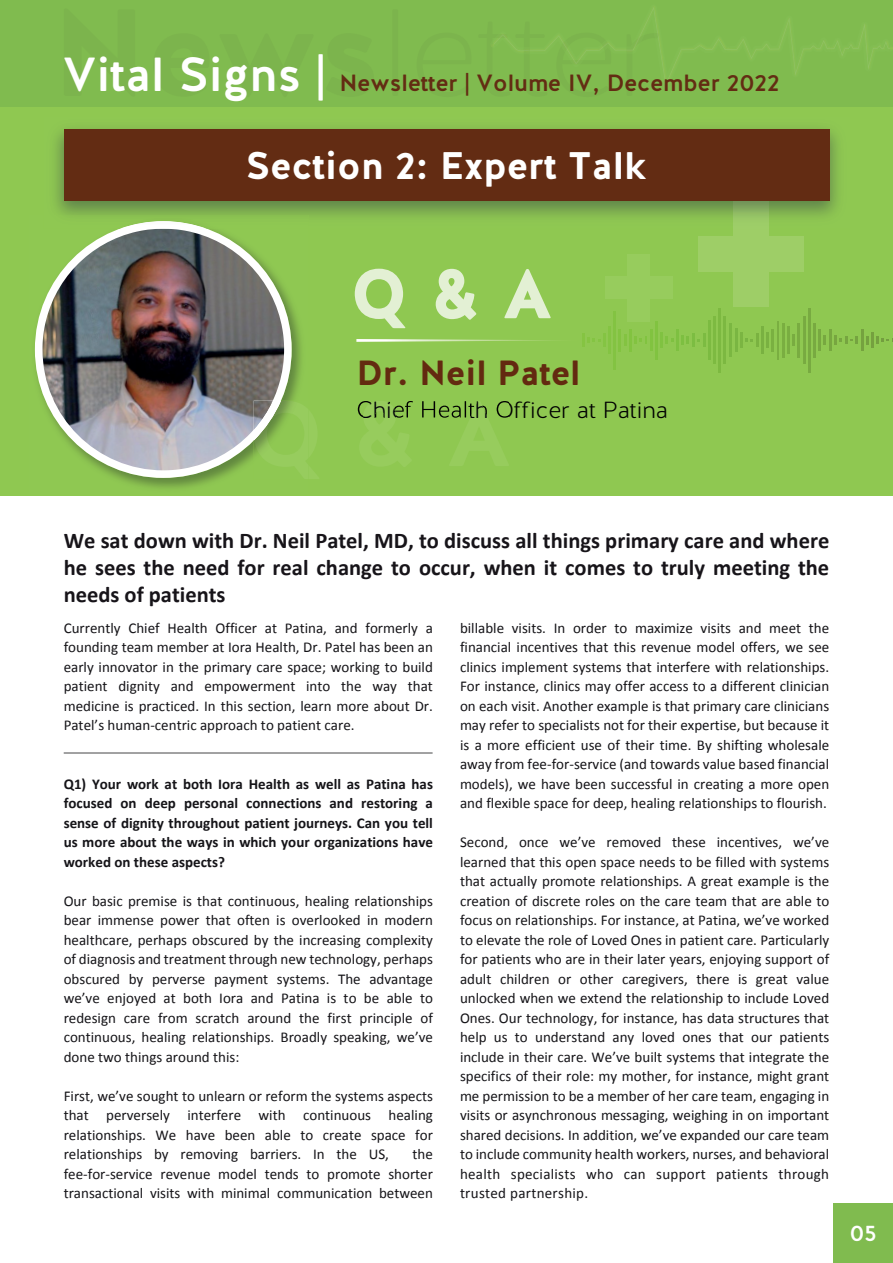
<style>
.page{position:relative;width:893px;height:1263px;background:#fff}
.page>*{position:absolute;margin:0;border:0;box-sizing:border-box;transform-origin:0 0}
.t1{font:900 69.6px "Halis R";color:#e3f0d4}
.t2{font:500 47.7px "Halis R";color:#fff}
.t3{font:700 38.4px "Halis R";color:#fff}
.t4{font:700 34.95px "Halis R";color:#632a10}
.t5{font:500 23.4px "Halis R";color:#632c13}
.t6{font:300 23.25px "Halis R";color:#000001}
.t7{font:700 22.5px/27px "Calibri";color:#171419;text-align:justify}
.t8{font:500 22.5px "Halis R";color:#fff}
.t9{font:15px/19.5px "Calibri";color:#151418;text-align:justify}
.t10{font:700 15px/19.5px "Calibri";color:#151418;text-align:justify}
</style>
<div class="page">
<div style="left:0;top:89px;width:893px;height:407px;background:#8fc851"></div>
<img style="left:34px;top:229px;width:267px;height:259px">
<img style="left:35px;top:221px;width:257px;height:257px;border-radius:50%">
<img style="left:43px;top:229px;width:119px;height:111px">
<img style="left:254px;top:401px;width:54px;height:78px">
<svg style="left:254px;top:401px;width:27px;height:40px"></svg>
<img style="left:254px;top:401px;width:19px;height:29px">
<svg style="left:358px;top:401px;width:151px;height:17px"></svg>
<div style="left:628px;top:277px;width:22px;height:22px;background:#97cc5d"></div>
<div style="left:605px;top:277px;width:23px;height:22px;background:#97cc5d"></div>
<div style="left:628px;top:299px;width:22px;height:23px;background:#97cc5d"></div>
<div style="left:650px;top:277px;width:23px;height:22px;background:#97cc5d"></div>
<svg style="left:628px;top:254px;width:22px;height:23px"></svg>
<div style="left:733px;top:236px;width:36px;height:36px;background:#9ece67"></div>
<div style="left:698px;top:236px;width:35px;height:36px;background:#9ece67"></div>
<div style="left:733px;top:272px;width:36px;height:35px;background:#9ece67"></div>
<div style="left:769px;top:236px;width:35px;height:36px;background:#9ece67"></div>
<svg style="left:733px;top:229px;width:36px;height:7px"></svg>
<svg style="left:356px;top:334px;width:249px;height:13px"></svg>
<hr style="left:608px;top:327px;width:2px;height:26px;background:#84c443">
<hr style="left:614px;top:311px;width:2px;height:58px;background:#83c342">
<hr style="left:619px;top:329px;width:2px;height:22px;background:#83c341">
<svg style="left:624px;top:334px;width:2px;height:12px"></svg>
<hr style="left:629px;top:329px;width:2px;height:22px;background:#82c340">
<svg style="left:635px;top:337px;width:12px;height:7px"></svg>
<hr style="left:650px;top:330px;width:2px;height:21px;background:#81c340">
<hr style="left:655px;top:321px;width:2px;height:38px;background:#81c340">
<svg style="left:661px;top:333px;width:12px;height:15px"></svg>
<hr style="left:708px;top:321px;width:2px;height:38px;background:#7cbb41">
<hr style="left:713px;top:317px;width:2px;height:46px;background:#7dba41">
<hr style="left:719px;top:308px;width:2px;height:64px;background:#7db941">
<hr style="left:724px;top:317px;width:2px;height:46px;background:#7cb841">
<hr style="left:729px;top:324px;width:2px;height:33px;background:#7bb742">
<hr style="left:676px;top:330px;width:2px;height:21px;background:#7ec041">
<svg style="left:681px;top:334px;width:24px;height:13px"></svg>
<hr style="left:735px;top:328px;width:2px;height:24px;background:#7ab642">
<svg style="left:792px;top:334px;width:2px;height:12px"></svg>
<svg style="left:740px;top:332px;width:18px;height:16px"></svg>
<hr style="left:761px;top:327px;width:2px;height:26px;background:#79b141">
<svg style="left:767px;top:333px;width:1px;height:15px"></svg>
<hr style="left:772px;top:329px;width:2px;height:22px;background:#7ab041">
<hr style="left:777px;top:321px;width:2px;height:38px;background:#7aaf41">
<hr style="left:782px;top:323px;width:2px;height:34px;background:#7aae41">
<hr style="left:787px;top:327px;width:2px;height:26px;background:#79ad41">
<hr style="left:798px;top:323px;width:2px;height:34px;background:#79ac41">
<hr style="left:803px;top:317px;width:2px;height:46px;background:#78ab41">
<hr style="left:808px;top:308px;width:2px;height:64px;background:#78aa41">
<hr style="left:813px;top:323px;width:2px;height:34px;background:#78aa41">
<hr style="left:819px;top:330px;width:2px;height:21px;background:#77a840">
<svg style="left:824px;top:335px;width:2px;height:10px"></svg>
<hr style="left:861px;top:330px;width:2px;height:21px;background:#75a23f">
<svg style="left:866px;top:333px;width:27px;height:15px"></svg>
<hr style="left:829px;top:330px;width:2px;height:21px;background:#77a840">
<svg style="left:834px;top:335px;width:24px;height:10px"></svg>
<img style="left:55px;top:128px;width:783px;height:89px">
<img style="left:55px;top:215px;width:254px;height:14px">
<img style="left:120px;top:221px;width:87px;height:8px">
<img style="left:733px;top:201px;width:36px;height:28px">
<div style="left:64px;top:130px;width:765px;height:71px;background:#632c13"></div>
<hr style="left:64px;top:753px;width:369px;height:1px;background:#454647">
<div style="left:0;top:0;width:893px;height:106px;background:#80bb4f"></div>
<div style="left:392px;top:9px;width:6px;height:87px;background:#7cb44d"></div>
<svg style="left:493px;top:7px;width:400px;height:78px"></svg>
<div style="left:834px;top:1203px;width:59px;height:60px;background:#80bb4f"></div>
<h2 class="t2" style="left:63px;top:44px;width:264px">Vital Signs |</h2>
<h3 class="t5" style="left:339px;top:68px;width:442px">Newsletter | Volume IV, December 2022</h3>
<h3 class="t3" style="left:246px;top:141px;width:403px">Section 2: Expert Talk</h3>
<h1 class="t1" style="left:351px;top:249px;width:204px">Q &amp; A</h1>
<h3 class="t4" style="left:356px;top:351px;width:226px">Dr. Neil Patel</h3>
<h3 class="t6" style="left:356px;top:395px;width:313px">Chief Health Officer at Patina</h3>
<h3 class="t7" style="left:64px;top:527px;width:767px">We sat down with Dr. Neil Patel, MD, to discuss all things primary care and where he sees the need for real change to occur, when it comes to truly meeting the needs of patients</h3>
<p class="t9" style="left:64px;top:618px;width:371px">Currently Chief Health Officer at Patina, and formerly a founding team member at Iora Health, Dr. Patel has been an early innovator in the primary care space; working to build patient dignity and empowerment into the way that medicine is practiced. In this section, learn more about Dr.<br>Patel’s human-centric approach to patient care.</p>
<p class="t10" style="left:64px;top:774px;width:371px">Q1) Your work at both Iora Health as well as Patina has focused on deep personal connections and restoring a sense of dignity throughout patient journeys. Can you tell us more about the ways in which your organizations have worked on these aspects?</p>
<p class="t9" style="left:64px;top:891px;width:371px">Our basic premise is that continuous, healing relationships bear immense power that often is overlooked in modern healthcare, perhaps obscured by the increasing complexity of diagnosis and treatment through new technology, perhaps obscured by perverse payment systems. The advantage we’ve enjoyed at both Iora and Patina is to be able to redesign care from scratch around the first principle of continuous, healing relationships. Broadly speaking, we’ve done two things around this:</p>
<p class="t9" style="left:64px;top:1086px;width:371px">First, we’ve sought to unlearn or reform the systems aspects that perversely interfere with continuous healing relationships. We have been able to create space for relationships by removing barriers. In the US,</p>
<p class="t9" style="left:64px;top:1144px;width:371px;text-indent:349px">the fee-for-service revenue model tends to promote shorter transactional visits with minimal communication between</p>
<p class="t9" style="left:460px;top:618px;width:371px">billable visits. In order to maximize visits and meet the financial incentives that this revenue model offers, we see clinics implement systems that interfere with relationships.<br>For instance, clinics may offer access to a different clinician on each visit. Another example is that primary care clinicians may refer to specialists not for their expertise, but because it is a more efficient use of their time. By shifting wholesale away from fee-for-service (and towards value based financial models), we have been successful in creating a more open and flexible space for deep, healing relationships to flourish.</p>
<p class="t9" style="left:460px;top:832px;width:371px">Second, once we’ve removed these incentives, we’ve learned that this open space needs to be filled with systems that actually promote relationships. A great example is the creation of discrete roles on the care team that are able to focus on relationships. For instance, at Patina, we’ve worked to elevate the role of Loved Ones in patient care. Particularly for patients who are in their later years, enjoying support of adult children or other caregivers, there is great value unlocked when we extend the relationship to include Loved Ones. Our technology, for instance, has data structures that help us to understand any loved ones that our patients include in their care. We’ve built systems that integrate the specifics of their role: my mother, for instance, might grant me permission to be a member of her care team, engaging in visits or asynchronous messaging, weighing in on important shared decisions. In addition, we’ve expanded our care team to include community health workers, nurses, and behavioral health specialists who can support patients through trusted partnership.</p>
<h3 class="t8" style="left:850px;top:1219px;width:29px">05</h3>
</div>
